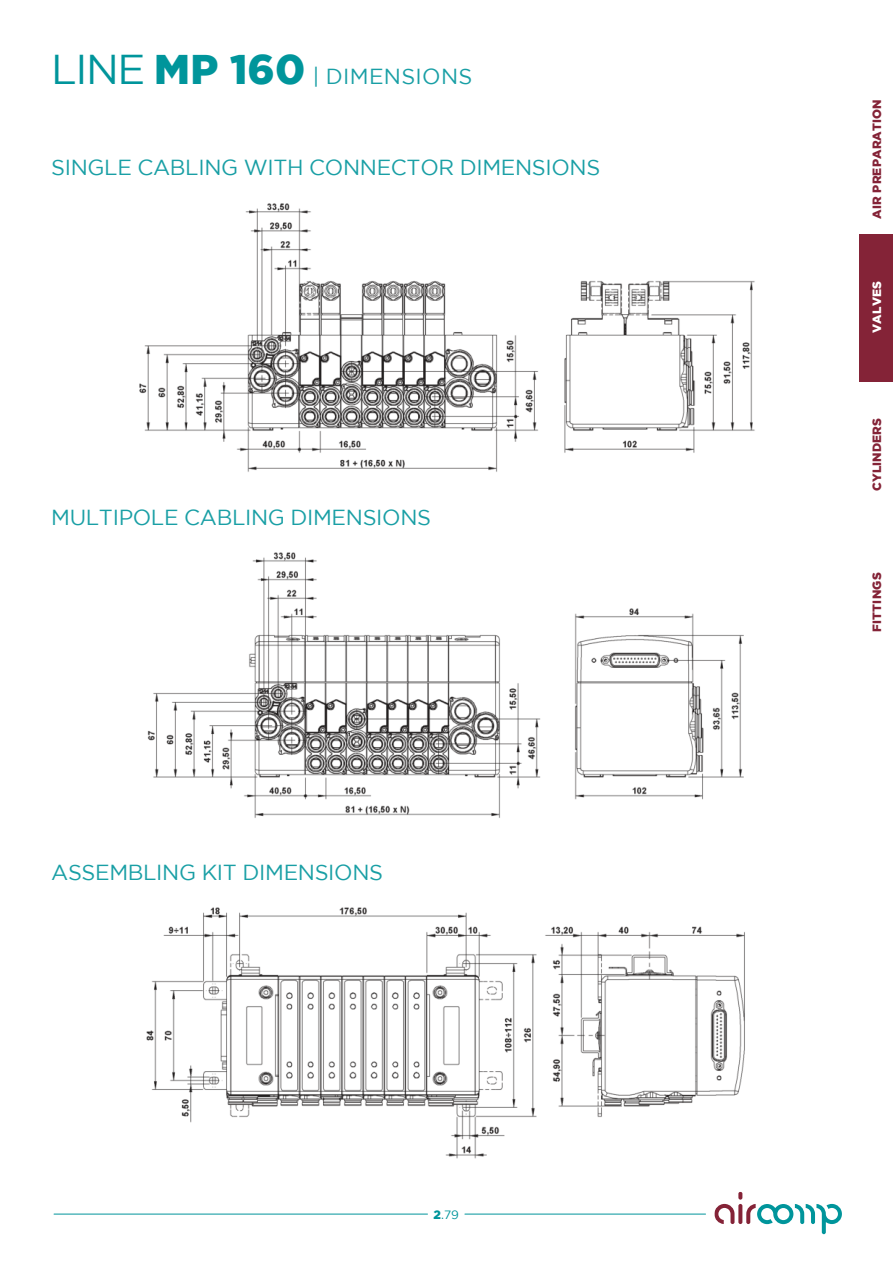
<style>
.page{position:relative;width:893px;height:1263px;background:#fff}
.page>*{position:absolute;margin:0;border:0;box-sizing:border-box;transform-origin:0 0}
.t1{font:21.75px "Gotham";letter-spacing:-.015em;color:#199fa5}
.t2{font:21.75px "Gotham";letter-spacing:.015em;color:#199fa5}
.t3{font:900 12px "Gotham";letter-spacing:.015em;color:#842337}
.t4{font:900 12px "Gotham";letter-spacing:.015em;color:#fff}
.t5{font:12px "Gotham";color:#00959b}
.s1{font-size:41.55px;color:#00959b}
.s2{font-weight:900;font-size:41.4px;color:#00959b}
.s3{font-weight:900}
</style>
<div class="page">
<hr style="left:54px;top:1214px;width:373px;height:1px;background:#00959b">
<hr style="left:465px;top:1214px;width:241px;height:1px;background:#00959b">
<svg style="left:714px;top:1192px;width:128px;height:43px"></svg>
<div style="left:860px;top:234px;width:33px;height:148px;background:#842337"></div>
<img style="left:146px;top:907px;width:599px;height:252px">
<img style="left:139px;top:203px;width:616px;height:269px">
<img style="left:147px;top:552px;width:597px;height:266px">
<p class="t2" style="left:51px;top:67px;width:423px"><span class="s1">L IN E</span> <span class="s2">MP 160</span> | DIMENSIONS</p>
<p class="t1" style="left:51px;top:155px;width:551px">SINGLE CABLING WITH CONNECTOR DIMENSIONS</p>
<p class="t1" style="left:51px;top:506px;width:381px">MULTIPOLE CABLING DIMENSIONS</p>
<p class="t1" style="left:51px;top:860px;width:333px">ASSEMBLING KIT DIMENSIONS</p>
<p class="t5" style="left:434px;top:1209px;width:27px"><span class="s3">2</span>.79</p>
<p class="t3" style="left:870px;top:218px;width:121px;rotate:-90deg">AIR PREPARATION</p>
<p class="t4" style="left:870px;top:333px;width:53px;rotate:-90deg">VALVES</p>
<p class="t3" style="left:870px;top:491px;width:75px;rotate:-90deg">CYLINDERS</p>
<p class="t3" style="left:870px;top:632px;width:61px;rotate:-90deg">FITTINGS</p>
</div>
